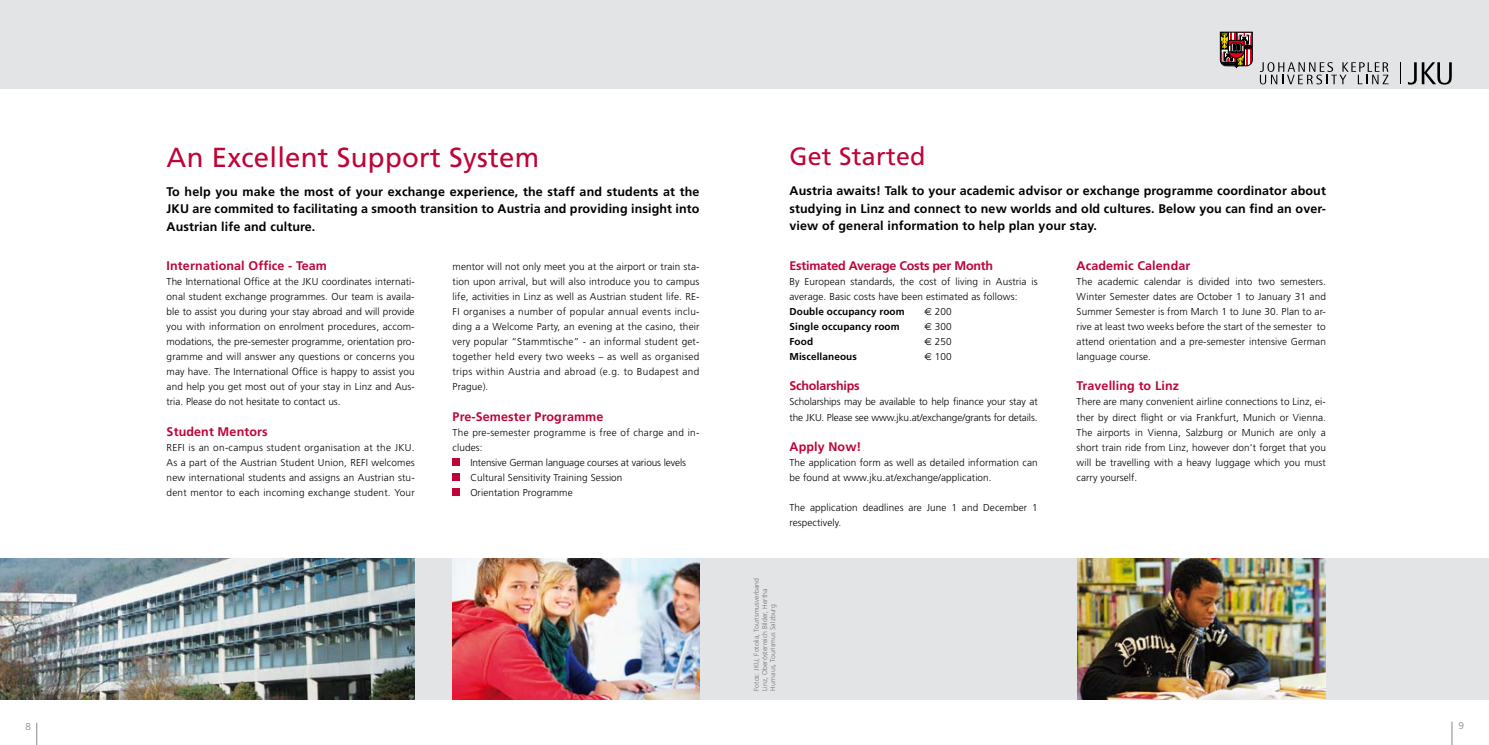
<style>
.page{position:relative;width:1489px;height:745px;background:#fff}
.page>*{position:absolute;margin:0;border:0;box-sizing:border-box;transform-origin:0 0}
.t1{font:27.5px "Frutiger";letter-spacing:.01em;color:#be0438}
.t2{font:25px "Frutiger";letter-spacing:.01em;color:#be0438}
.t3{font:700 12.5px/17.5px "Frutiger";letter-spacing:.01em;color:#000;text-align:justify}
.t4{font:700 12.5px "Frutiger";letter-spacing:.01em;color:#be0438}
.t5{font:700 12.5px "Frutiger";letter-spacing:-.02em;color:#be0438}
.t6{font:300 10px/15px "Frutiger";letter-spacing:.01em;color:#000;text-align:justify}
.t7{font:300 10px/15px "Frutiger";letter-spacing:-.01em;color:#000}
.t8{font:700 10px "Frutiger";letter-spacing:.01em;color:#000}
.t9{font:300 10px "Frutiger";color:#87888a}
.t10{font:300 6.88px/8.1px "Frutiger";letter-spacing:.01em;color:#707173}
.s1{font-family:"Euro Sans";font-weight:400}
</style>
<div class="page">
<svg style="left:37px;top:723px;width:1px;height:21px"></svg>
<div style="left:0;top:0;width:744px;height:89px;background:#e3e4e5"></div>
<svg style="left:1451px;top:721px;width:1px;height:23px"></svg>
<div style="left:744px;top:0;width:744px;height:89px;background:#e3e4e5"></div>
<svg style="left:1219px;top:32px;width:33px;height:36px"></svg>
<svg style="left:1400px;top:62px;width:1px;height:22px"></svg>
<svg style="left:1408px;top:62px;width:43px;height:22px"></svg>
<svg style="left:1259px;top:62px;width:129px;height:22px"></svg>
<div style="left:0;top:558px;width:744px;height:141px;background:#e3e4e5"></div>
<div style="left:744px;top:558px;width:744px;height:141px;background:#e3e4e5"></div>
<img style="left:0;top:558px;width:415px;height:141px">
<div style="left:452px;top:457px;width:8px;height:8px;background:#be0438"></div>
<div style="left:452px;top:472px;width:8px;height:8px;background:#be0438"></div>
<div style="left:452px;top:487px;width:8px;height:8px;background:#be0438"></div>
<img style="left:1077px;top:558px;width:248px;height:141px">
<img style="left:452px;top:558px;width:247px;height:141px">
<h1 class="t1" style="left:167px;top:141px;width:374px">An Excellent Support System</h1>
<h2 class="t2" style="left:789px;top:141px;width:137px">Get Started</h2>
<p class="t3" style="left:167px;top:182px;width:534px">To help you make the most of your exchange experience, the staff and students at the JKU are commited to facilitating a smooth transition to Austria and providing insight into Austrian life and culture.</p>
<p class="t4" style="left:167px;top:258px;width:162px">International Office - Team</p>
<p class="t6" style="left:167px;top:274px;width:250px">The International Office at the JKU coordinates internati&shy;onal student exchange programmes. Our team is availa&shy;ble to assist you during your stay abroad and will provide you with information on enrolment procedures, accom&shy;modations, the pre-semester programme, orientation pro&shy;gramme and will answer any questions or concerns you may have. The International Office is happy to assist you and help you get most out of your stay in Linz and Aus&shy;tria. Please do not hesitate to contact us.</p>
<p class="t4" style="left:167px;top:423px;width:103px">Student Mentors</p>
<p class="t6" style="left:167px;top:439px;width:250px">REFI is an on-campus student organisation at the JKU.<br>As a part of the Austrian Student Union, REFI welcomes new international students and assigns an Austrian stu&shy;dent mentor to each incoming exchange student. Your</p>
<p class="t3" style="left:789px;top:182px;width:538px">Austria awaits! Talk to your academic advisor or exchange programme coordinator about studying in Linz and connect to new worlds and old cultures. Below you can find an over&shy;view of general information to help plan your stay.</p>
<p class="t5" style="left:789px;top:258px;width:205px">Estimated Average Costs per Month</p>
<p class="t6" style="left:789px;top:274px;width:250px">By European standards, the cost of living in Austria is average. Basic costs have been estimated as follows:</p>
<p class="t8" style="left:789px;top:306px;width:117px">Double occupancy room</p>
<p class="t6" style="left:924px;top:304px;width:29px"><span class="s1">€</span> 200</p>
<p class="t8" style="left:789px;top:321px;width:112px">Single occupancy room</p>
<p class="t6" style="left:924px;top:319px;width:29px"><span class="s1">€</span> 300</p>
<p class="t8" style="left:789px;top:336px;width:25px">Food</p>
<p class="t6" style="left:924px;top:334px;width:29px"><span class="s1">€</span> 250</p>
<p class="t8" style="left:789px;top:351px;width:69px">Miscellaneous</p>
<p class="t6" style="left:924px;top:349px;width:29px"><span class="s1">€</span> 100</p>
<p class="t5" style="left:789px;top:378px;width:72px">Scholarships</p>
<p class="t7" style="left:789px;top:394px;width:250px">Scholarships may be available to help finance your stay at the JKU. Please see www.jku.at/exchange/grants for details.</p>
<p class="t4" style="left:789px;top:438px;width:73px">Apply Now!</p>
<p class="t6" style="left:789px;top:454px;width:250px">The application form as well as detailed information can be found at www.jku.at/exchange/application.</p>
<p class="t6" style="left:789px;top:499px;width:250px">The application deadlines are June 1 and December 1 respectively.</p>
<p class="t4" style="left:1076px;top:258px;width:115px">Academic Calendar</p>
<p class="t6" style="left:1076px;top:274px;width:251px">The academic calendar is divided into two semesters.<br>Winter Semester dates are October 1 to January 31 and Summer Semester is from March 1 to June 30. Plan to ar&shy;rive at least two weeks before the start of the semester to attend orientation and a pre-semester intensive German language course.</p>
<p class="t4" style="left:1076px;top:378px;width:104px">Travelling to Linz</p>
<p class="t6" style="left:1076px;top:394px;width:251px">There are many convenient airline connections to Linz, ei&shy;ther by direct flight or via Frankfurt, Munich or Vienna.<br>The airports in Vienna, Salzburg or Munich are only a short train ride from Linz, however don‘t forget that you will be travelling with a heavy luggage which you must carry yourself.</p>
<p class="t6" style="left:452px;top:259px;width:248px">mentor will not only meet you at the airport or train sta&shy;tion upon arrival, but will also introduce you to campus life, activities in Linz as well as Austrian student life. RE-FI organises a number of popular annual events inclu&shy;ding a a Welcome Party, an evening at the casino, their very popular “Stammtische” - an informal student get&shy;together held every two weeks – as well as organised trips within Austria and abroad (e.g. to Budapest and Prague).</p>
<p class="t4" style="left:452px;top:408px;width:152px">Pre-Semester Programme</p>
<p class="t6" style="left:452px;top:424px;width:248px">The pre-semester programme is free of charge and in&shy;cludes:</p>
<p class="t6" style="left:470px;top:454px;width:217px;text-align:left">Intensive German language courses at various levels<br>Cultural Sensitivity Training Session<br>Orientation Programme</p>
<p class="t10" style="left:752px;top:690px;width:114px;rotate:-90deg">Fotos: JKU, Fotolia, Tourismusverband<br>Linz, Oberösterreich Bilder, Hertha<br>Hurnaus, Tourismus Salzburg</p>
<p class="t9" style="left:25px;top:720px;width:7px">8</p>
<p class="t9" style="left:1458px;top:719px;width:7px">9</p>
</div>
